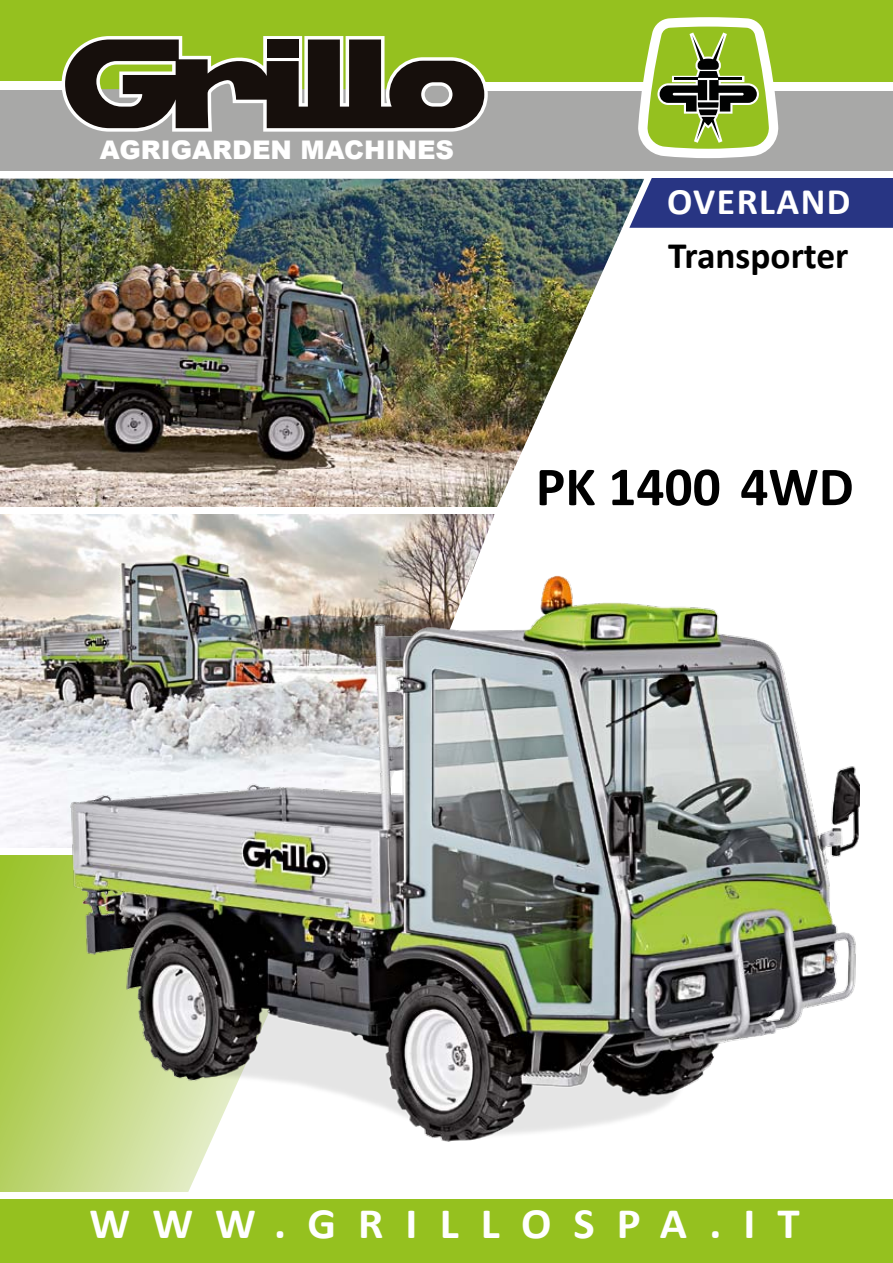
<style>
.page{position:relative;width:893px;height:1263px;background:#fff}
.page>*{position:absolute;margin:0;border:0;box-sizing:border-box;transform-origin:0 0}
.t1{font:700 55.5px "Calibri";color:#000}
.t2{font:700 43.65px "Calibri";letter-spacing:.49em;color:#fff}
.t3{font:700 37.5px "Calibri";letter-spacing:.04em;color:#fff}
.t4{font:700 37.35px "Calibri";color:#000}
.t5{font:900 25.65px "Arial";color:#fff}
</style>
<div class="page">
<div style="left:0;top:84px;width:893px;height:87px;background:#a8a8a7"></div>
<div style="left:0;top:0;width:893px;height:82px;background:#95c11f"></div>
<svg style="left:637px;top:17px;width:142px;height:141px;background:#a1b962"></svg>
<svg style="left:62px;top:36px;width:426px;height:96px"></svg>
<div style="left:0;top:82px;width:63px;height:8px;background:#fff"></div>
<div style="left:485px;top:82px;width:159px;height:8px;background:#fff"></div>
<div style="left:771px;top:83px;width:122px;height:8px;background:#fff"></div>
<svg style="left:0;top:855px;width:193px;height:337px;background:#aecc54"></svg>
<div style="left:0;top:1198px;width:893px;height:65px;background:#95c11f"></div>
<div style="left:629px;top:178px;width:264px;height:50px;background:#283583"></div>
<img style="left:0;top:179px;width:644px;height:328px">
<img style="left:0;top:514px;width:495px;height:334px">
<div style="left:0;top:1192px;width:893px;height:7px;background:#fff"></div>
<img style="left:43px;top:536px;width:816px;height:646px">
<p class="t5" style="left:100px;top:132px;width:356px">AGRIGARDEN MACHINES</p>
<h3 class="t3" style="left:667px;top:178px;width:185px">overland</h3>
<h3 class="t4" style="left:668px;top:232px;width:182px">Transporter</h3>
<h1 class="t1" style="left:536px;top:452px;width:314px">PK 1400 4WD</h1>
<h2 class="t2" style="left:90px;top:1196px;width:712px">WWW.GRILLOSPA.IT</h2>
</div>
